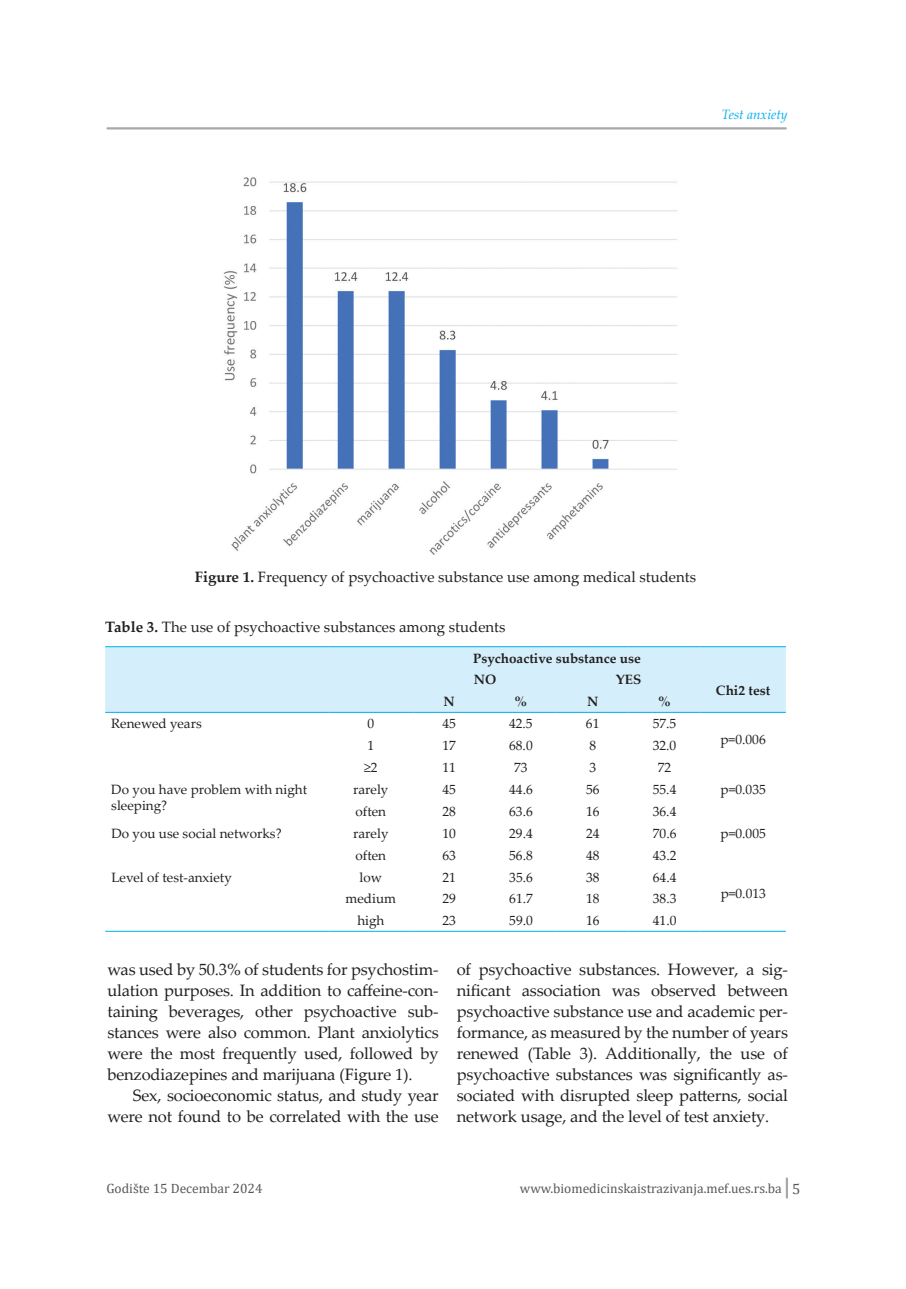
<style>
.page{position:relative;width:906px;height:1289px;background:#fff}
.page>*{position:absolute;margin:0;border:0;box-sizing:border-box;transform-origin:0 0}
.t1{font:16.5px/21px "Palatino Linotype";letter-spacing:-.01em;color:#231f20;text-align:justify}
.t2{font:15px "Palatino Linotype";color:#231f20}
.t3{font:13.5px/16.2px "Palatino Linotype";color:#231f20}
.t4{font:13.5px "Cambria";color:#57585a}
.t5{font:700 13.5px/21.9px "Palatino Linotype";color:#231f20}
.t6{font:italic 13.5px "Palatino Linotype";color:#00aeef}
.s1{font-weight:700}
.s2{font-size:15px}
</style>
<div class="page">
<hr style="left:107px;top:127px;width:678px;height:2px;background:#a8a9ad">
<hr style="left:785px;top:1178px;width:3px;height:19px;background:#a8a9ad">
<img style="left:223px;top:177px;width:454px;height:378px">
<div style="left:105px;top:647px;width:681px;height:65px;background:#d4effb"></div>
<hr style="left:105px;top:646px;width:223px;height:1px;background:#00aeef">
<hr style="left:328px;top:646px;width:85px;height:1px;background:#00aeef">
<hr style="left:413px;top:646px;width:72px;height:1px;background:#00aeef">
<hr style="left:485px;top:646px;width:72px;height:1px;background:#00aeef">
<hr style="left:557px;top:646px;width:71px;height:1px;background:#00aeef">
<hr style="left:628px;top:646px;width:72px;height:1px;background:#00aeef">
<hr style="left:700px;top:646px;width:86px;height:1px;background:#00aeef">
<hr style="left:105px;top:712px;width:223px;height:1px;background:#00aeef">
<hr style="left:328px;top:712px;width:85px;height:1px;background:#00aeef">
<hr style="left:700px;top:712px;width:86px;height:1px;background:#00aeef">
<hr style="left:413px;top:712px;width:72px;height:1px;background:#00aeef">
<hr style="left:485px;top:712px;width:72px;height:1px;background:#00aeef">
<hr style="left:557px;top:712px;width:71px;height:1px;background:#00aeef">
<hr style="left:628px;top:712px;width:72px;height:1px;background:#00aeef">
<hr style="left:105px;top:930px;width:223px;height:1px;background:#00aeef">
<hr style="left:700px;top:930px;width:86px;height:1px;background:#00aeef">
<hr style="left:328px;top:930px;width:85px;height:1px;background:#00aeef">
<hr style="left:413px;top:930px;width:72px;height:1px;background:#00aeef">
<hr style="left:485px;top:930px;width:72px;height:1px;background:#00aeef">
<hr style="left:557px;top:930px;width:71px;height:1px;background:#00aeef">
<hr style="left:628px;top:930px;width:72px;height:1px;background:#00aeef">
<p class="t6" style="left:721px;top:104px;width:68px">Test anxiety</p>
<p class="t2" style="left:195px;top:566px;width:503px"><span class="s1">Figure 1.</span> Frequency of psychoactive substance use among medical students</p>
<p class="t2" style="left:105px;top:616px;width:402px"><span class="s1">Table 3.</span> The use of psychoactive substances among students</p>
<p class="t5" style="left:473px;top:646px;width:169px">Psychoactive substance use<br>NO</p>
<p class="t5" style="left:616px;top:668px;width:27px">YES</p>
<p class="t5" style="left:443px;top:690px;width:13px">N</p>
<p class="t5" style="left:515px;top:690px;width:14px">%</p>
<p class="t5" style="left:587px;top:690px;width:13px">N</p>
<p class="t5" style="left:658px;top:690px;width:14px">%</p>
<p class="t3" style="left:111px;top:715px;width:92px">Renewed years</p>
<p class="t3" style="left:367px;top:715px;width:8px">0</p>
<p class="t3" style="left:442px;top:715px;width:15px">45</p>
<p class="t3" style="left:509px;top:715px;width:25px">42.5</p>
<p class="t3" style="left:586px;top:715px;width:15px">61</p>
<p class="t3" style="left:652px;top:715px;width:25px">57.5</p>
<p class="t3" style="left:367px;top:737px;width:8px">1</p>
<p class="t3" style="left:442px;top:737px;width:15px">17</p>
<p class="t3" style="left:509px;top:737px;width:25px">68.0</p>
<p class="t3" style="left:589px;top:737px;width:8px">8</p>
<p class="t3" style="left:653px;top:737px;width:25px">32.0</p>
<p class="t3" style="left:364px;top:758px;width:15px">≥2</p>
<p class="t3" style="left:442px;top:758px;width:15px">11</p>
<p class="t3" style="left:514px;top:758px;width:15px">73</p>
<p class="t3" style="left:589px;top:758px;width:8px">3</p>
<p class="t3" style="left:658px;top:758px;width:15px">72</p>
<p class="t5" style="left:716px;top:679px;width:56px">Chi2 test</p>
<p class="t3" style="left:720px;top:731px;width:47px">p=0.006</p>
<p class="t3" style="left:111px;top:780px;width:197px">Do you have problem with night sleeping?</p>
<p class="t3" style="left:353px;top:780px;width:37px">rarely</p>
<p class="t3" style="left:442px;top:780px;width:15px">45</p>
<p class="t3" style="left:509px;top:780px;width:25px">44.6</p>
<p class="t3" style="left:586px;top:780px;width:15px">56</p>
<p class="t3" style="left:653px;top:780px;width:25px">55.4</p>
<p class="t3" style="left:720px;top:780px;width:47px">p=0.035</p>
<p class="t3" style="left:355px;top:802px;width:32px">often</p>
<p class="t3" style="left:442px;top:802px;width:15px">28</p>
<p class="t3" style="left:509px;top:802px;width:25px">63.6</p>
<p class="t3" style="left:586px;top:802px;width:15px">16</p>
<p class="t3" style="left:653px;top:802px;width:25px">36.4</p>
<p class="t3" style="left:111px;top:824px;width:172px">Do you use social networks?</p>
<p class="t3" style="left:353px;top:824px;width:37px">rarely</p>
<p class="t3" style="left:442px;top:824px;width:15px">10</p>
<p class="t3" style="left:509px;top:824px;width:25px">29.4</p>
<p class="t3" style="left:586px;top:824px;width:15px">24</p>
<p class="t3" style="left:653px;top:824px;width:25px">70.6</p>
<p class="t3" style="left:720px;top:824px;width:47px">p=0.005</p>
<p class="t3" style="left:355px;top:846px;width:32px">often</p>
<p class="t3" style="left:442px;top:846px;width:15px">63</p>
<p class="t3" style="left:509px;top:846px;width:25px">56.8</p>
<p class="t3" style="left:586px;top:846px;width:15px">48</p>
<p class="t3" style="left:653px;top:846px;width:25px">43.2</p>
<p class="t3" style="left:111px;top:868px;width:122px">Level of test-anxiety</p>
<p class="t3" style="left:359px;top:868px;width:24px">low</p>
<p class="t3" style="left:442px;top:868px;width:15px">21</p>
<p class="t3" style="left:509px;top:868px;width:25px">35.6</p>
<p class="t3" style="left:586px;top:868px;width:15px">38</p>
<p class="t3" style="left:653px;top:868px;width:25px">64.4</p>
<p class="t3" style="left:345px;top:890px;width:52px">medium</p>
<p class="t3" style="left:720px;top:884px;width:47px">p=0.013</p>
<p class="t3" style="left:442px;top:890px;width:15px">29</p>
<p class="t3" style="left:509px;top:890px;width:25px">61.7</p>
<p class="t3" style="left:586px;top:890px;width:15px">18</p>
<p class="t3" style="left:653px;top:890px;width:25px">38.3</p>
<p class="t3" style="left:357px;top:912px;width:29px">high</p>
<p class="t3" style="left:442px;top:912px;width:15px">23</p>
<p class="t3" style="left:509px;top:912px;width:25px">59.0</p>
<p class="t3" style="left:586px;top:912px;width:15px">16</p>
<p class="t3" style="left:653px;top:912px;width:25px">41.0</p>
<p class="t1" style="left:107px;top:958px;width:333px">was used by 50.3% of students for psychostim&shy;ulation purposes. In addition to caffeine-con&shy;taining beverages, other psychoactive sub&shy;stances were also common. Plant anxiolytics were the most frequently used, followed by benzodiazepines and marijuana (Figure 1).</p>
<p class="t1" style="left:107px;top:1084px;width:333px;text-align:right">Sex, socioeconomic status, and study year were not found to be correlated with the use</p>
<p class="t1" style="left:457px;top:958px;width:333px">of psychoactive substances. However, a sig&shy;nificant association was observed between psychoactive substance use and academic per&shy;formance, as measured by the number of years renewed (Table 3). Additionally, the use of psychoactive substances was significantly as&shy;sociated with disrupted sleep patterns, social network usage, and the level of test anxiety.</p>
<p class="t4" style="left:106px;top:1180px;width:158px">Godište 15 Decembar 2024</p>
<p class="t4" style="left:520px;top:1180px;width:282px">www.biomedicinskaistrazivanja.mef.ues.rs.ba <span class="s2">5</span></p>
</div>
